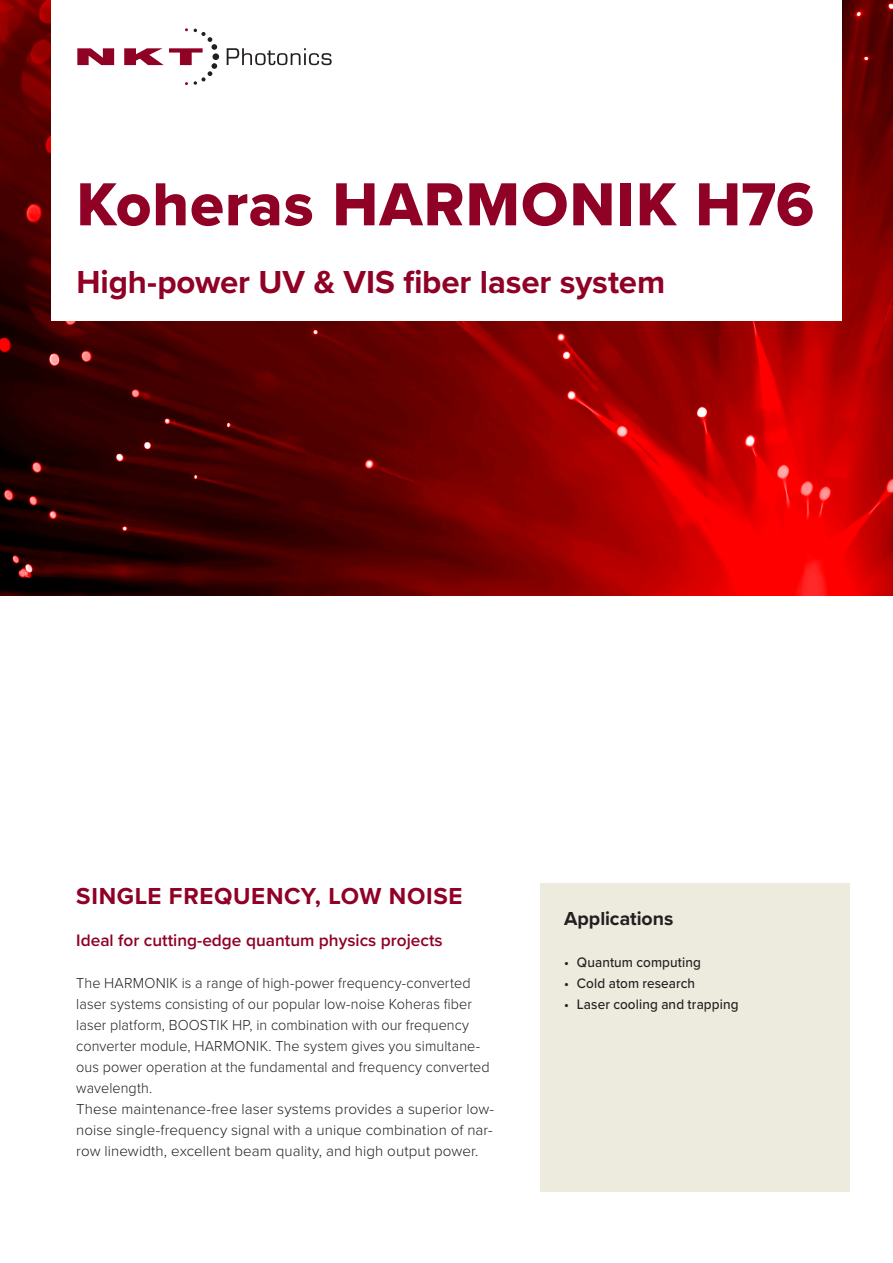
<style>
.page{position:relative;width:893px;height:1263px;background:#fff}
.page>*{position:absolute;margin:0;border:0;box-sizing:border-box;transform-origin:0 0}
.t1{font:63px "Proxima Nova Extrabld";letter-spacing:.02em;color:#900126}
.t2{font:700 33px "Proxima Nova";letter-spacing:-.005em;color:#900126}
.t3{font:700 24px "Proxima Nova";letter-spacing:.03em;color:#900126}
.t4{font:700 19.5px "Proxima Nova";color:#231f20}
.t5{font:600 17.25px "Proxima Nova";color:#900126}
.t6{font:300 15px/21px "Proxima Nova";letter-spacing:.005em;color:#231f20;scale:.96 1}
.t7{font:300 15px/21px "Proxima Nova";letter-spacing:.005em;color:#231f20}
.t8{font:500 14.25px "Proxima Nova";letter-spacing:.01em;color:#231f20;scale:.95 1}
</style>
<div class="page">
<div style="left:541px;top:883px;width:309px;height:308px;background:#edebdd"></div>
<img style="left:0;top:0;width:893px;height:595px">
<div style="left:51px;top:0;width:791px;height:320px;background:#fff"></div>
<svg style="left:227px;top:48px;width:105px;height:17px"></svg>
<svg style="left:77px;top:28px;width:142px;height:57px"></svg>
<p class="t1" style="left:77px;top:157px;width:739px">Koheras HARMONIK H76</p>
<p class="t2" style="left:77px;top:257px;width:590px">High-power UV &amp; VIS fiber laser system</p>
<p class="t3" style="left:76px;top:878px;width:388px">SINGLE FREQUENCY, LOW NOISE</p>
<p class="t5" style="left:76px;top:927px;width:368px">Ideal for cutting-edge quantum physics projects</p>
<p class="t6" style="left:76px;top:971px;width:432px">The HARMONIK is a range of high-power frequency-converted laser systems consisting of our popular low-noise Koheras fiber laser platform, BOOSTIK HP, in combination with our frequency converter module, HARMONIK. The system gives you simultane&shy;ous power operation at the fundamental and frequency converted wavelength.</p>
<p class="t7" style="left:76px;top:1097px;width:419px">These maintenance-free laser systems provides a superior low-</p>
<p class="t7" style="left:76px;top:1118px;width:418px">noise single-frequency signal with a unique combination of nar&shy;row linewidth, excellent beam quality, and high output power.</p>
<p class="t4" style="left:564px;top:903px;width:111px">Applications</p>
<p class="t8" style="left:564px;top:951px;width:146px">• Quantum computing</p>
<p class="t8" style="left:564px;top:972px;width:139px">• Cold atom research</p>
<p class="t8" style="left:564px;top:993px;width:185px">• Laser cooling and trapping</p>
</div>
